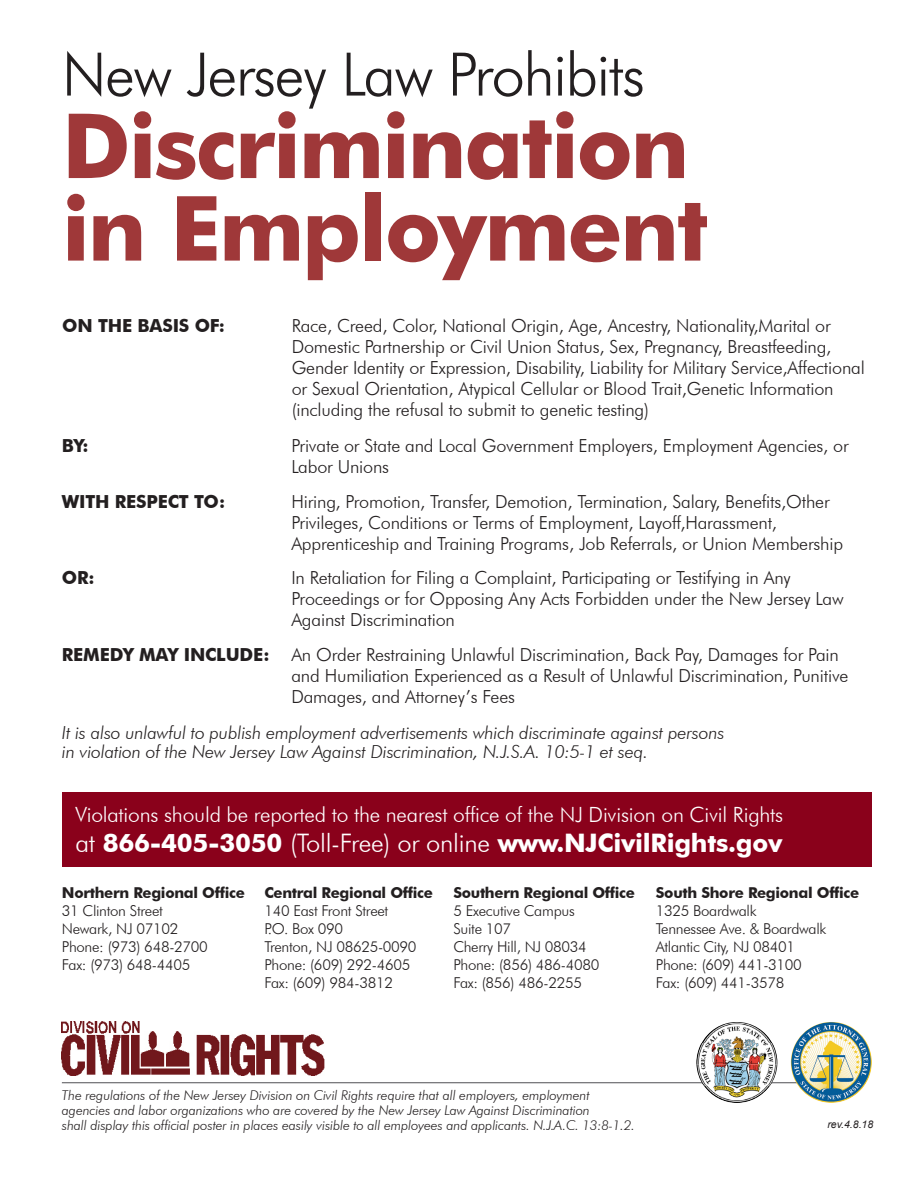
<style>
.page{position:relative;width:918px;height:1188px;background:#fff}
.page>*{position:absolute;margin:0;border:0;box-sizing:border-box;transform-origin:0 0}
.t1{font:700 90px/82.5px "Futura BT";letter-spacing:-.025em;color:#9f3839}
.t2{font:300 60px "Futura BT";letter-spacing:-.025em;color:#231f20}
.t3{font:700 25.5px "Futura BT";letter-spacing:-.01em;color:#fff}
.t4{font:300 21px "Futura BT";letter-spacing:-.01em;color:#fff}
.t5{font:300 18px/21px "Futura BT";letter-spacing:-.01em;color:#231f20}
.t6{font:italic 300 18px/19.5px "Futura BT";letter-spacing:-.01em;color:#231f20}
.t7{font:700 18px "Futura BT";letter-spacing:-.01em;color:#231f20}
.t8{font:300 15px/18px "Futura BT";letter-spacing:-.02em;color:#231f20}
.t9{font:700 15px "Futura BT";letter-spacing:-.02em;color:#231f20}
.t10{font:italic 300 13.5px/15px "Futura BT";letter-spacing:-.01em;color:#231f20}
.t11{font:italic 300 10.5px "Futura BT";color:#231f20}
.t12{font:italic 10.5px "Arial";color:#231f20}
.s1{font-weight:700}
.s2{font-weight:300}
</style>
<div class="page">
<div style="left:62px;top:792px;width:810px;height:75px;background:#8a011b"></div>
<img style="left:62px;top:1022px;width:262px;height:54px">
<hr style="left:62px;top:1082px;width:756px;height:1px;background:#636366">
<img style="left:701px;top:1022px;width:71px;height:21px">
<img style="left:696px;top:1043px;width:81px;height:42px">
<img style="left:704px;top:1085px;width:66px;height:18px">
<img style="left:791px;top:1022px;width:81px;height:81px;border-radius:40px">
<h2 class="t2" style="left:62px;top:38px;width:585px">New Jersey Law Prohibits</h2>
<h1 class="t1" style="left:62px;top:104px;width:648px">Discrimination in Employment</h1>
<p class="t7" style="left:62px;top:314px;width:164px">ON THE BASIS OF:</p>
<p class="t5" style="left:292px;top:315px;width:575px">Race, Creed, Color, National Origin, Age, Ancestry, Nationality,Marital or Domestic Partnership or Civil Union Status, Sex, Pregnancy, Breastfeeding, Gender Identity or Expression, Disability, Liability for Military Service,Affectional or Sexual Orientation, Atypical Cellular or Blood Trait,Genetic Information (including the refusal to submit to genetic testing)</p>
<p class="t5" style="left:291px;top:338px;width:574px;text-indent:436px">G nder I entity<br>or Expression, Disability, Liability for Military Service,Affectional or Sexual Orientation, Atypical Cellular or B ood Trait,Genetic Information (including the refusal to submit to genetic tes ing)</p>
<p class="t7" style="left:62px;top:435px;width:28px">BY:</p>
<p class="t5" style="left:291px;top:435px;width:559px">Private or State and Local Government Employers, Employment Agencies, or<br>Labor Unions</p>
<p class="t7" style="left:62px;top:490px;width:165px">WITH RESPECT TO:</p>
<p class="t5" style="left:291px;top:491px;width:553px">Hiring, Promotion, Transfer, Demotion, Termination, Salary, Benefits,Other<br>Privileges, Conditions or Terms of Employment, Layoff,Harassment,<br>Apprenticeship and Training Programs, Job Referrals, or Union Membership</p>
<p class="t7" style="left:62px;top:567px;width:34px">OR:</p>
<p class="t5" style="left:291px;top:567px;width:554px">In Retaliation for Filing a Complaint, Participating or Testifying in Any<br>Proceedings or for Opposing Any Acts Forbidden under the New Jersey Law<br>Against Discrimination</p>
<p class="t5" style="left:291px;top:644px;width:559px;text-indent:-229px"><span class="s1">REMEDY MAY INCLUDE:</span> An Order Restraining Unlawful Discrimination, Back Pay, Damages for Pain and Humiliation Experienced as a Result of Unlawful Discrimination, Punitive<br>Damages, and Attorney’s Fees</p>
<p class="t6" style="left:62px;top:722px;width:664px">It is also unlawful to publish employment advertisements which discriminate against persons in violation of the New Jersey Law Against Discrimination, N.J.S.A. 10:5-1 et seq.</p>
<p class="t4" style="left:75px;top:802px;width:709px">Violations should be reported to the nearest office of the NJ Division on Civil Rights</p>
<h3 class="t3" style="left:75px;top:827px;width:709px"><span class="s2">at</span> 866-405-3050 <span class="s2">(Toll-Free) or online</span> www.NJCivilRights.gov</h3>
<p class="t9" style="left:62px;top:884px;width:185px">Northern Regional Office</p>
<p class="t8" style="left:62px;top:902px;width:148px">31 Clinton Street<br>Newark, NJ 07102<br>Phone: (973) 648-2700<br>Fax: (973) 648-4405</p>
<p class="t9" style="left:264px;top:884px;width:170px">Central Regional Office</p>
<p class="t8" style="left:264px;top:902px;width:154px">140 East Front Street<br>P.O. Box 090<br>Trenton, NJ 08625-0090<br>Phone: (609) 292-4605<br>Fax: (609) 984-3812</p>
<p class="t9" style="left:453px;top:884px;width:183px">Southern Regional Office</p>
<p class="t8" style="left:453px;top:902px;width:148px">5 Executive Campus<br>Suite 107<br>Cherry Hill, NJ 08034<br>Phone: (856) 486-4080<br>Fax: (856) 486-2255</p>
<p class="t9" style="left:656px;top:884px;width:205px">South Shore Regional Office</p>
<p class="t8" style="left:656px;top:902px;width:172px">1325 Boardwalk<br>Tennessee Ave. &amp; Boardwalk<br>Atlantic City, NJ 08401<br>Phone: (609) 441-3100<br>Fax: (609) 441-3578</p>
<p class="t10" style="left:62px;top:1087px;width:575px">The regulations of the New Jersey Division on Civil Rights require that all employers, employment agencies and labor organizations who are covered by the New Jersey Law Against Discrimination<br>shall display this official poster in places easily visible to all employees and applicants. N.J.A.C. 13:8-1.2.</p>
<p class="t12" style="left:827px;top:1118px;width:47px">rev.4.8.18</p>
<p class="t11" style="left:828px;top:1119px;width:45px">rev.5.8.15</p>
</div>
